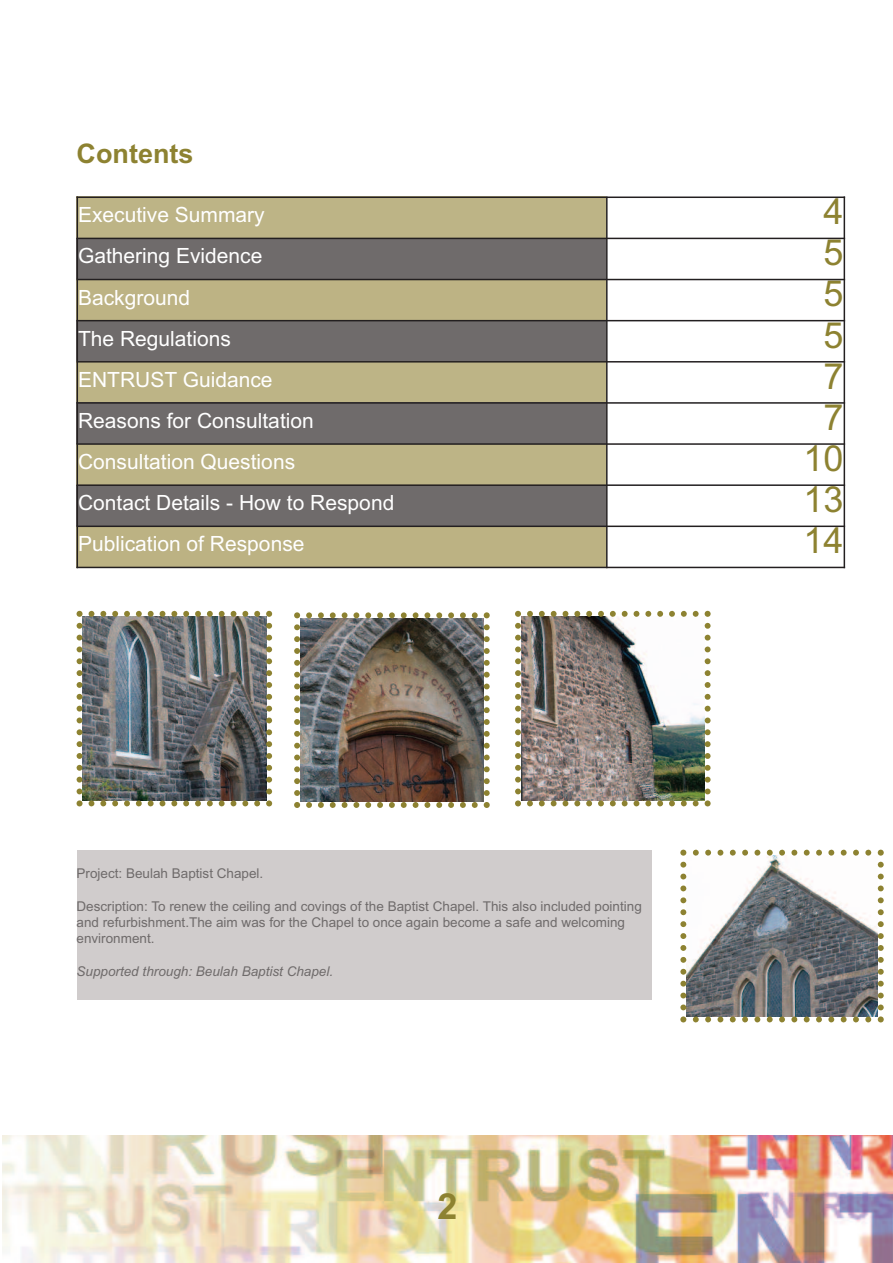
<style>
.page{position:relative;width:893px;height:1263px;background:#fff}
.page>*{position:absolute;margin:0;border:0;box-sizing:border-box;transform-origin:0 0}
.t1{font:36px "Arial";color:#8d8231}
.t2{font:700 36px "Arial";color:#8d8231}
.t3{font:700 27px "Arial";color:#8d8231}
.t4{font:21px "Arial";color:#fff}
.t5{font:13.5px/16.2px "Arial";color:#6f6b6b}
.t6{font:italic 13.5px "Arial";color:#6f6b6b}
</style>
<div class="page">
<img style="left:2px;top:1135px;width:891px;height:128px">
<div style="left:77px;top:850px;width:574px;height:150px;background:#d0cccc"></div>
<div style="left:77px;top:196px;width:530px;height:42px;background:#bdb486"></div>
<div style="left:77px;top:238px;width:530px;height:41px;background:#6f6b6b"></div>
<div style="left:77px;top:279px;width:530px;height:42px;background:#bdb384"></div>
<div style="left:77px;top:321px;width:530px;height:41px;background:#6f6b6b"></div>
<div style="left:77px;top:362px;width:530px;height:41px;background:#bdb486"></div>
<div style="left:77px;top:403px;width:530px;height:41px;background:#6f6b6b"></div>
<div style="left:77px;top:444px;width:530px;height:41px;background:#bdb486"></div>
<div style="left:77px;top:485px;width:530px;height:41px;background:#6f6b6b"></div>
<div style="left:77px;top:526px;width:530px;height:42px;background:#bcb283"></div>
<hr style="left:77px;top:196px;width:1px;height:372px;background:#231f20">
<hr style="left:606px;top:196px;width:2px;height:372px;background:#231f20">
<hr style="left:844px;top:196px;width:1px;height:372px;background:#231f20">
<hr style="left:77px;top:196px;width:768px;height:2px;background:#231f20">
<hr style="left:77px;top:238px;width:768px;height:1px;background:#231f20">
<hr style="left:77px;top:279px;width:768px;height:1px;background:#231f20">
<hr style="left:77px;top:320px;width:768px;height:1px;background:#231f20">
<hr style="left:77px;top:361px;width:768px;height:2px;background:#231f20">
<hr style="left:77px;top:402px;width:768px;height:2px;background:#231f20">
<hr style="left:77px;top:443px;width:768px;height:2px;background:#231f20">
<hr style="left:77px;top:484px;width:768px;height:2px;background:#231f20">
<hr style="left:77px;top:525px;width:768px;height:2px;background:#231f20">
<hr style="left:77px;top:567px;width:768px;height:1px;background:#231f20">
<img style="left:294px;top:612px;width:196px;height:196px">
<img style="left:77px;top:611px;width:195px;height:195px">
<img style="left:515px;top:611px;width:196px;height:195px">
<svg style="left:680px;top:850px;width:204px;height:172px"></svg>
<h2 class="t3" style="left:77px;top:138px;width:118px">Contents</h2>
<h3 class="t4" style="left:78px;top:203px;width:188px">Executive Summary</h3>
<h1 class="t1" style="left:824px;top:191px;width:22px">4</h1>
<h3 class="t4" style="left:78px;top:244px;width:186px">Gathering Evidence</h3>
<h1 class="t1" style="left:824px;top:232px;width:22px">5</h1>
<h3 class="t4" style="left:78px;top:285px;width:114px">Background</h3>
<h1 class="t1" style="left:824px;top:273px;width:22px">5</h1>
<h3 class="t4" style="left:78px;top:326px;width:154px">The Regulations</h3>
<h1 class="t1" style="left:824px;top:314px;width:22px">5</h1>
<h3 class="t4" style="left:78px;top:367px;width:196px">ENTRUST Guidance</h3>
<h1 class="t1" style="left:824px;top:355px;width:22px">7</h1>
<h3 class="t4" style="left:78px;top:408px;width:237px">Reasons for Consultation</h3>
<h1 class="t1" style="left:824px;top:396px;width:22px">7</h1>
<h3 class="t4" style="left:78px;top:450px;width:219px">Consultation Questions</h3>
<h1 class="t1" style="left:803px;top:437px;width:42px">10</h1>
<h3 class="t4" style="left:78px;top:491px;width:318px">Contact Details - How to Respond</h3>
<h1 class="t1" style="left:803px;top:479px;width:42px">13</h1>
<h3 class="t4" style="left:78px;top:532px;width:228px">Publication of Response</h3>
<h1 class="t1" style="left:803px;top:520px;width:42px">14</h1>
<p class="t5" style="left:77px;top:865px;width:188px">Project: Beulah Baptist Chapel.</p>
<p class="t5" style="left:77px;top:898px;width:567px">Description: To renew the ceiling and covings of the Baptist Chapel. This also included pointing and refurbishment.The aim was for the Chapel to once again become a safe and welcoming environment.</p>
<p class="t6" style="left:77px;top:963px;width:258px">Supported through: Beulah Baptist Chapel.</p>
<h1 class="t2" style="left:437px;top:1185px;width:22px">2</h1>
</div>
